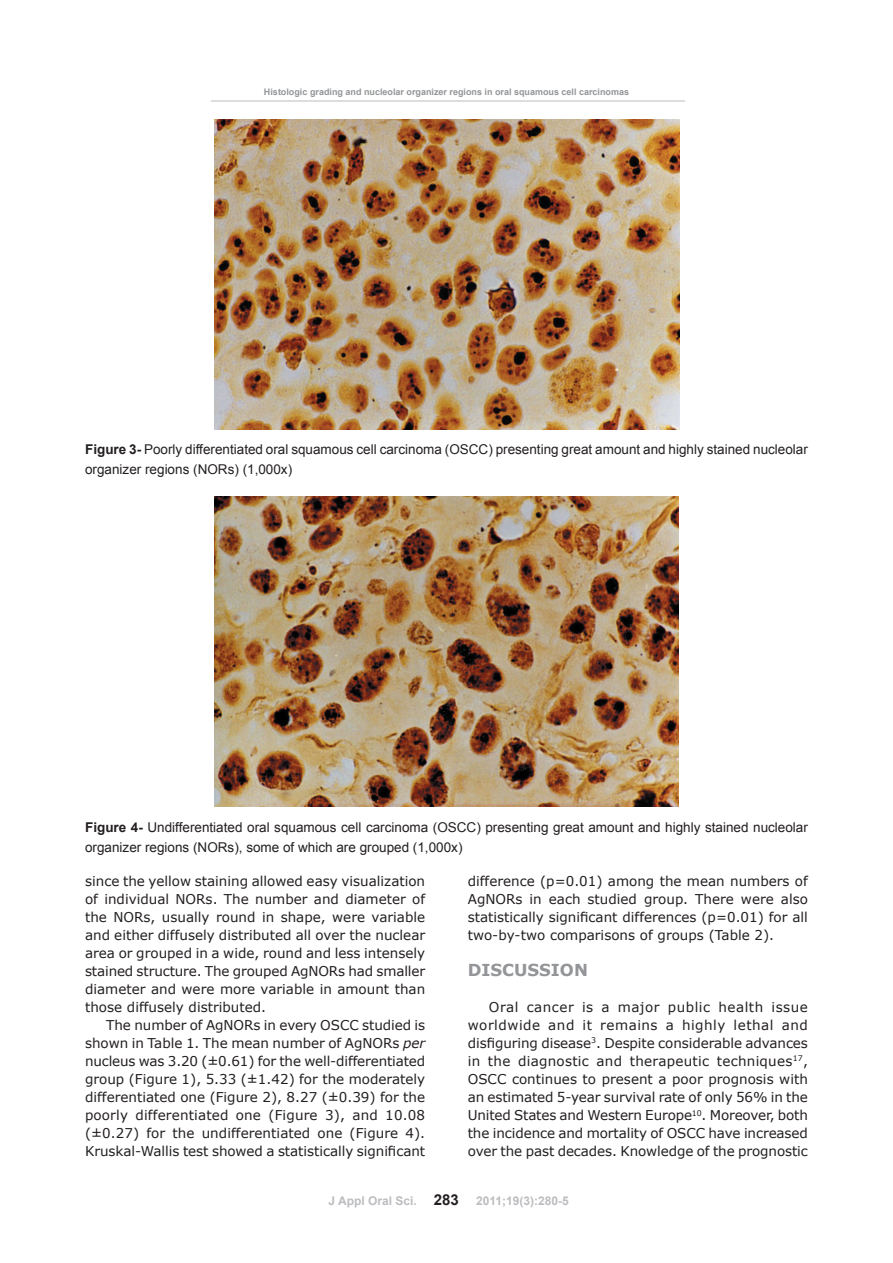
<style>
.page{position:relative;width:893px;height:1263px;background:#fff}
.page>*{position:absolute;margin:0;border:0;box-sizing:border-box;transform-origin:0 0}
.t1{font:700 16.5px "Verdana";color:#939598}
.t2{font:13.5px/18px "Verdana";letter-spacing:-.005em;color:#231f20;text-align:justify}
.t3{font:13.5px/19.5px "Arial";color:#231f20}
.t4{font:700 12px "Arial";color:#bcbdc0}
.t5{font:700 9px "Arial";color:#939598}
.s1{font-weight:700}
.s2{font-style:italic}
.s3{font-size:15px;color:#231f20}
</style>
<div class="page">
<hr style="left:211px;top:100px;width:473px;height:1px;background:#dcdddf">
<img style="left:214px;top:119px;width:466px;height:311px">
<img style="left:214px;top:497px;width:465px;height:309px">
<p class="t5" style="left:264px;top:86px;width:367px">Histologic grading and nucleolar organizer regions in oral squamous cell carcinomas</p>
<p class="t3" style="left:85px;top:440px;width:724px"><span class="s1">Figure 3-</span> Poorly differentiated oral squamous cell carcinoma (OSCC) presenting great amount and highly stained nucleolar organizer regions (NORs) (1,000x)</p>
<p class="t3" style="left:85px;top:818px;width:724px"><span class="s1">Figure 4-</span> Undifferentiated oral squamous cell carcinoma (OSCC) presenting great amount and highly stained nucleolar organizer regions (NORs), some of which are grouped (1,000x)</p>
<p class="t2" style="left:85px;top:871px;width:342px">since the yellow staining allowed easy visualization of individual NORs. The number and diameter of the NORs, usually round in shape, were variable and either diffusely distributed all over the nuclear area or grouped in a wide, round and less intensely stained structure. The grouped AgNORs had smaller diameter and were more variable in amount than those diffusely distributed.</p>
<p class="t2" style="left:85px;top:1015px;width:342px;text-indent:21px">The number of AgNORs in every OSCC studied is shown in Table 1. The mean number of AgNORs <span class="s2">per </span>nucleus was 3.20 (±0.61) for the well-differentiated group (Figure 1), 5.33 (±1.42) for the moderately differentiated one (Figure 2), 8.27 (±0.39) for the poorly differentiated one (Figure 3), and 10.08 (±0.27) for the undifferentiated one (Figure 4).<br>Kruskal-Wallis test showed a statistically significant</p>
<p class="t2" style="left:468px;top:871px;width:342px">difference (p=0.01) among the mean numbers of AgNORs in each studied group. There were also statistically significant differences (p=0.01) for all two-by-two comparisons of groups (Table 2).</p>
<p class="t1" style="left:468px;top:959px;width:122px">DISCUSSION</p>
<p class="t2" style="left:468px;top:997px;width:342px;text-indent:21px">Oral cancer is a major public health issue worldwide and it remains a highly lethal and disfiguring disease<sup>3</sup>. Despite considerable advances in the diagnostic and therapeutic techniques<sup>17</sup>, OSCC continues to present a poor prognosis with an estimated 5-year survival rate of only 56% in the United States and Western E urope<sup>10</sup>. Moreover, both the incidence and mortality of OSCC have increased over the past decades. Knowledge of the prognostic</p>
<p class="t4" style="left:328px;top:1193px;width:132px">J Appl Oral Sci. <span class="s3">283</span></p>
<p class="t4" style="left:476px;top:1193px;width:94px">2011;19(3):280-5</p>
</div>
